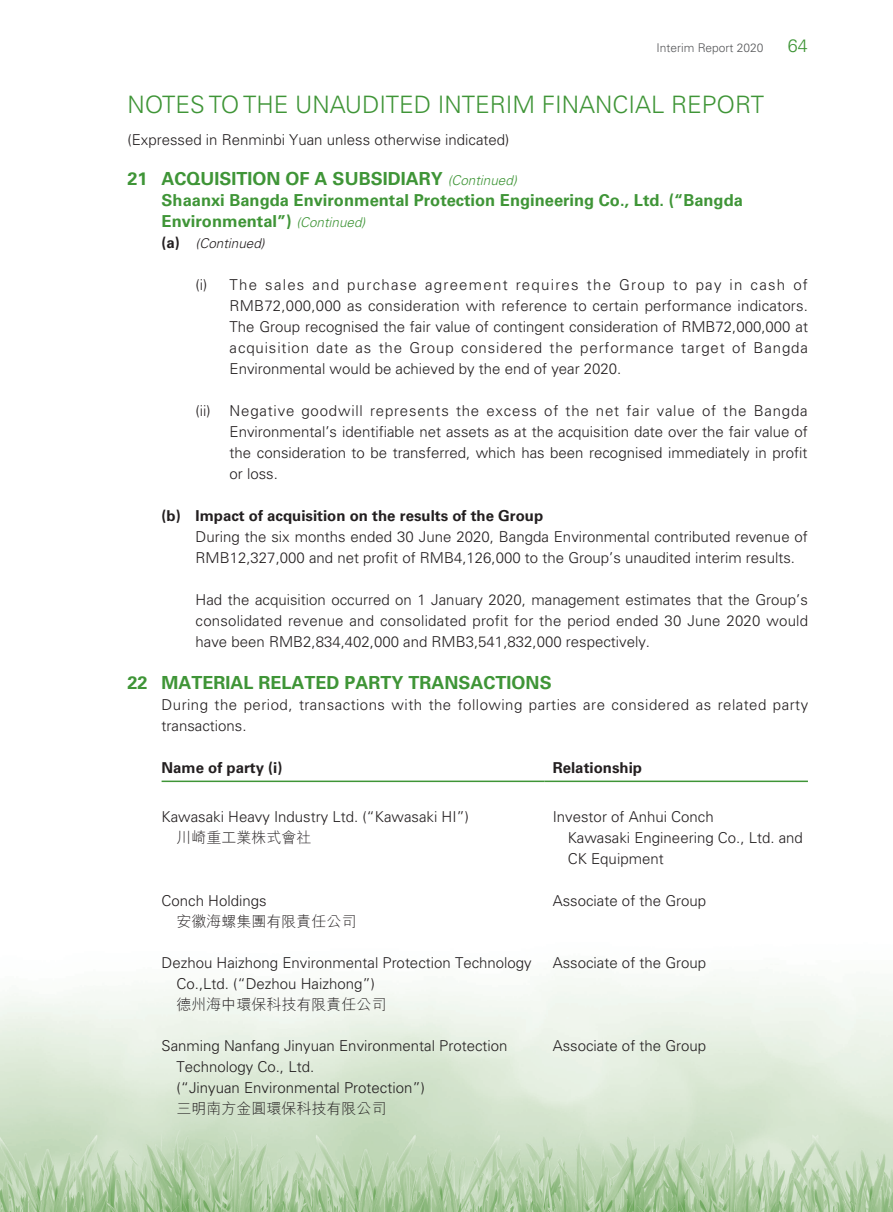
<style>
.page{position:relative;width:893px;height:1212px;background:#fff}
.page>*{position:absolute;margin:0;border:0;box-sizing:border-box;transform-origin:0 0}
.t1{font:300 24px "Univers LT Std";color:#3f9537}
.t2{font:700 18px "Univers LT Std";color:#3f9537}
.t3{font:300 18px "Univers LT Std";color:#3f9537}
.t4{font:700 16.5px "Univers LT Std";color:#3f9537}
.t5{font:300 15px/21px "Univers LT Std";color:#231f20}
.t6{font:300 15px/21px "Univers LT Std";letter-spacing:.03em;color:#231f20}
.t7{font:700 15px "Univers LT Std";color:#231f20}
.t8{font:300 15px "M Hei HK";color:#231f20}
.t9{font:300 15px "Univers LT Std";letter-spacing:.055em;color:#231f20}
.t10{font:300 15px "Univers LT Std";letter-spacing:.085em;color:#231f20}
.t11{font:300 15px "Univers LT Std";letter-spacing:.06em;color:#231f20}
.t12{font:italic 300 13.5px "Univers LT Std";color:#3f9537}
.t13{font:italic 300 13.5px "Univers LT Std";color:#231f20}
.t14{font:300 12px "Univers LT Std";color:#57585a}
.s1{font-weight:300;font-style:italic;font-size:13.5px}
</style>
<div class="page">
<img style="left:0;top:780px;width:893px;height:432px">
<hr style="left:162px;top:780px;width:382px;height:2px;background:#3f9537">
<hr style="left:544px;top:780px;width:264px;height:2px;background:#3f9537">
<p class="t14" style="left:656px;top:40px;width:109px">Interim Report 2020</p>
<h1 class="t1" style="left:128px;top:90px;width:33px">Notes</h1>
<h1 class="t1" style="left:209px;top:90px;width:16px">to</h1>
<h1 class="t1" style="left:243px;top:90px;width:16px">the</h1>
<h1 class="t1" style="left:295px;top:90px;width:16px">unaudited</h1>
<h1 class="t1" style="left:438px;top:90px;width:15px">interim</h1>
<p class="t5" style="left:128px;top:130px;width:383px">(Expressed in Renminbi Yuan unless otherwise indicated(</p>
<p class="t2" style="left:128px;top:168px;width:22px">21</p>
<p class="t2" style="left:162px;top:168px;width:25px">Acquisition</p>
<p class="t2" style="left:286px;top:168px;width:13px">of</p>
<p class="t2" style="left:315px;top:168px;width:30px">a subsidiary</p>
<p class="t12" style="left:448px;top:172px;width:71px">(Continued(</p>
<h1 class="t1" style="left:542px;top:90px;width:15px">financial</h1>
<h1 class="t1" style="left:671px;top:90px;width:17px">report</h1>
<p class="t4" style="left:162px;top:191px;width:583px">Shaanxi Bangda Environmental Protection Engineering Co., Ltd. (“Bangda</p>
<p class="t12" style="left:300px;top:214px;width:67px">Continued(</p>
<p class="t4" style="left:162px;top:212px;width:140px">Environmental”) <span class="s1">(</span></p>
<p class="t13" style="left:199px;top:235px;width:67px">Continued(</p>
<p class="t7" style="left:162px;top:234px;width:39px">a( ) <span class="s1">(</span></p>
<p class="t3" style="left:788px;top:35px;width:22px">64</p>
<p class="t2" style="left:128px;top:672px;width:22px">22</p>
<p class="t7" style="left:162px;top:507px;width:21px">b( )</p>
<p class="t5" style="left:196px;top:274px;width:13px">)i(</p>
<p class="t5" style="left:196px;top:400px;width:16px">)i i(</p>
<p class="t5" style="left:230px;top:274px;width:29px">The</p>
<p class="t5" style="left:265px;top:274px;width:41px">sales</p>
<p class="t5" style="left:313px;top:274px;width:28px">and</p>
<p class="t10" style="left:347px;top:276px;width:71px">purchase</p>
<p class="t10" style="left:425px;top:276px;width:84px">agreement</p>
<p class="t10" style="left:516px;top:276px;width:64px">requires</p>
<p class="t5" style="left:587px;top:274px;width:26px">the</p>
<p class="t5" style="left:619px;top:274px;width:47px">Group</p>
<p class="t5" style="left:673px;top:274px;width:16px">to</p>
<p class="t5" style="left:696px;top:274px;width:27px">pay</p>
<p class="t5" style="left:730px;top:274px;width:14px">in</p>
<p class="t5" style="left:751px;top:274px;width:36px">cash</p>
<p class="t5" style="left:793px;top:274px;width:16px">of</p>
<p class="t5" style="left:230px;top:295px;width:580px;text-align:right">RMB72,000,000 as consideration with reference to certain performance indicators.<br>The Group recognised the fair value of contingent consideration of RMB72,000,000 at<br>Bangda</p>
<p class="t5" style="left:409px;top:337px;width:46px">Group</p>
<p class="t11" style="left:580px;top:339px;width:95px">performance</p>
<p class="t5" style="left:732px;top:337px;width:16px">of</p>
<p class="t5" style="left:230px;top:337px;width:393px">acquisition<br>Environmental would be achieved by the end of year 2020.</p>
<p class="t5" style="left:316px;top:337px;width:33px">date</p>
<p class="t5" style="left:379px;top:337px;width:25px">the</p>
<p class="t11" style="left:461px;top:339px;width:83px">considered</p>
<p class="t5" style="left:549px;top:337px;width:25px">the</p>
<p class="t5" style="left:681px;top:337px;width:45px">target</p>
<p class="t5" style="left:356px;top:337px;width:17px">as</p>
<p class="t9" style="left:230px;top:402px;width:66px">Negative</p>
<p class="t9" style="left:301px;top:402px;width:63px">goodwill</p>
<p class="t9" style="left:370px;top:402px;width:80px">represents</p>
<p class="t5" style="left:456px;top:400px;width:25px">the</p>
<p class="t5" style="left:486px;top:400px;width:52px">excess</p>
<p class="t5" style="left:544px;top:400px;width:16px">of</p>
<p class="t5" style="left:565px;top:400px;width:25px">the</p>
<p class="t5" style="left:626px;top:400px;width:25px">fair</p>
<p class="t5" style="left:657px;top:400px;width:40px">value</p>
<p class="t5" style="left:596px;top:400px;width:25px">net</p>
<p class="t5" style="left:702px;top:400px;width:16px">of</p>
<p class="t5" style="left:723px;top:400px;width:25px">the</p>
<p class="t5" style="left:754px;top:400px;width:56px">Bangda</p>
<p class="t5" style="left:230px;top:421px;width:580px;text-align:justify">Environmental s’ identifiable net assets as at the acquisition date over the fair value of the consideration to be transferred, which has been recognised immediately in profit or loss.</p>
<p class="t7" style="left:196px;top:507px;width:349px">Impact of acquisition on the results of the Group</p>
<p class="t5" style="left:196px;top:526px;width:614px">During the six months ended 30 June 2020, Bangda Environmental contributed revenue of<br>RMB12,327,000 and net profit of RMB4,126,000 to the Group s’ unaudited interim results.</p>
<p class="t5" style="left:196px;top:589px;width:614px;text-align:justify">Had the acquisition occurred on 1 January 2020, management estimates that the Group s’ consolidated revenue and consolidated profit for the period ended 30 June 2020 would have been RMB2,834,402,000 and RMB3,541,832,000 respectively.</p>
<p class="t2" style="left:409px;top:672px;width:13px">transactions</p>
<p class="t2" style="left:162px;top:672px;width:29px">Material</p>
<p class="t2" style="left:259px;top:672px;width:13px">related</p>
<p class="t2" style="left:345px;top:672px;width:13px">party</p>
<p class="t6" style="left:162px;top:694px;width:648px">During the period, transactions with the following parties are considered as related party transactions.</p>
<p class="t7" style="left:553px;top:759px;width:91px">Relationship</p>
<p class="t7" style="left:162px;top:759px;width:122px">Name of party ( )i</p>
<p class="t5" style="left:162px;top:806px;width:309px">Kawasaki Heavy Industry Ltd. (“Kawasaki HI (“</p>
<p class="t8" style="left:177px;top:829px;width:136px">川崎重工業株式會社</p>
<p class="t5" style="left:568px;top:806px;width:237px;text-indent:-15px">Investor of Anhui Conch<br>Kawasaki Engineering Co., Ltd. and<br>CK Equipment</p>
<p class="t5" style="left:162px;top:890px;width:107px">Conch Holdings</p>
<p class="t8" style="left:177px;top:913px;width:181px">安徽海螺集團有限責任公司</p>
<p class="t5" style="left:177px;top:952px;width:357px;text-indent:-15px">Dezhou Haizhong Environmental Protection Technology<br>Co.,Ltd. (“Dezhou Haizhong (“</p>
<p class="t8" style="left:177px;top:997px;width:212px">德州海中環保科技有限責任公司</p>
<p class="t5" style="left:177px;top:1035px;width:332px;text-indent:-15px">Sanming Nanfang Jinyuan Environmental Protection<br>Technology Co., Ltd.<br>(“Jinyuan Environmental Protection (“</p>
<p class="t8" style="left:177px;top:1101px;width:212px">三明南方金圓環保科技有限公司</p>
<p class="t5" style="left:553px;top:890px;width:155px">Associate of the Group</p>
<p class="t5" style="left:553px;top:952px;width:155px">Associate of the Group</p>
<p class="t5" style="left:553px;top:1035px;width:155px">Associate of the Group</p>
</div>
